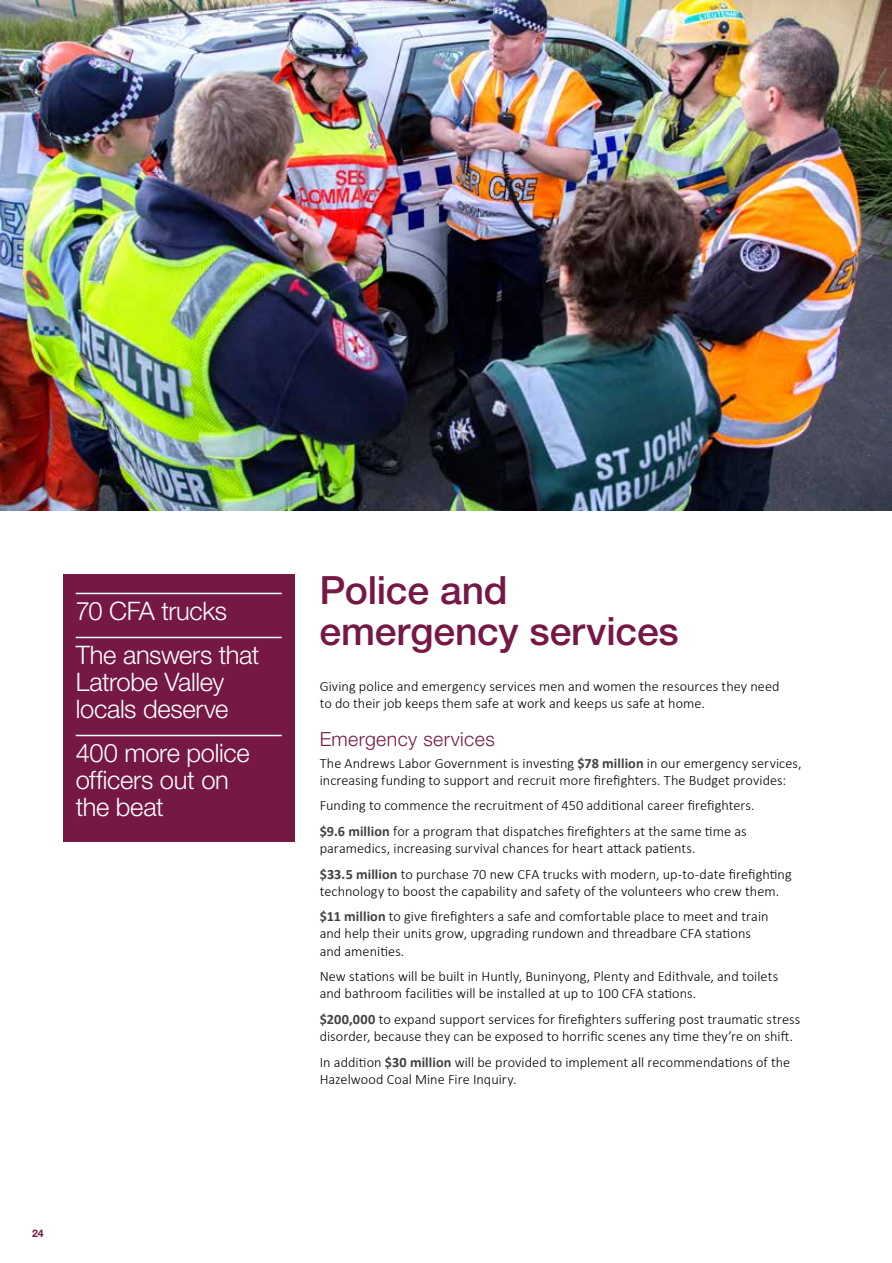
<style>
.page{position:relative;width:892px;height:1263px;background:#fff}
.page>*{position:absolute;margin:0;border:0;box-sizing:border-box;transform-origin:0 0}
.t1{font:500 39px/40.5px "Helvetica Neue";letter-spacing:-.005em;color:#761846}
.t2{font:300 25.5px/27px "Helvetica Neue";letter-spacing:-.015em;color:#fff}
.t3{font:300 19.5px "Helvetica Neue";letter-spacing:.02em;color:#761846}
.t4{font:300 14.25px/17.1px "Calibri";letter-spacing:.005em;color:#000}
.t5{font:700 10.5px "Helvetica Neue East A";color:#761846}
.s1{font-weight:700;color:#414042}
</style>
<div class="page">
<img style="left:0;top:0;width:891px;height:510px">
<div style="left:63px;top:574px;width:231px;height:267px;background:#761846"></div>
<hr style="left:76px;top:593px;width:205px;height:1px;background:#fff">
<hr style="left:76px;top:637px;width:205px;height:1px;background:#fff">
<hr style="left:76px;top:735px;width:205px;height:1px;background:#fff">
<h2 class="t2" style="left:76px;top:588px;width:185px;line-height:44px">70 CFA trucks<br>The answers that</h2>
<h2 class="t2" style="left:76px;top:668px;width:154px">Latrobe Valley locals deserve</h2>
<h2 class="t2" style="left:76px;top:739px;width:175px">400 more police officers out on the beat</h2>
<p class="t5" style="left:32px;top:1227px;width:13px">24</p>
<h1 class="t1" style="left:319px;top:570px;width:360px">Police and emergency services</h1>
<p class="t4" style="left:319px;top:677px;width:461px">Giving police and emergency services men and women the resources they need to do their job keeps them safe at work and keeps us safe at home.</p>
<h3 class="t3" style="left:319px;top:727px;width:176px">Emergency services</h3>
<p class="t4" style="left:319px;top:754px;width:483px">The Andrews Labor Government is investing <span class="s1">$78 million</span> in our emergency services, increasing funding to support and recruit more firefighters. The Budget provides:</p>
<p class="t4" style="left:319px;top:792px;width:436px;line-height:25.7px">Funding to commence the recruitment of 450 additional career firefighters. <span class="s1">$9.6 million</span> for a program that dispatches firefighters at the same time as</p>
<p class="t4" style="left:319px;top:835px;width:473px;line-height:25.7px">paramedics, increasing survival chances for heart attack patients.<br><span class="s1">$33.5 million</span> to purchase 70 new CFA trucks with modern, up-to-date firefighting</p>
<p class="t4" style="left:319px;top:877px;width:461px;line-height:25.7px">technology to boost the capability and safety of the volunteers who crew them. <span class="s1">$11 million</span> to give firefighters a safe and comfortable place to meet and train</p>
<p class="t4" style="left:319px;top:924px;width:432px">and help their units grow, upgrading rundown and threadbare CFA stations and amenities.</p>
<p class="t4" style="left:319px;top:967px;width:460px">New stations will be built in Huntly, Buninyong, Plenty and Edithvale, and toilets and bathroom facilities will be installed at up to 100 CFA stations.</p>
<p class="t4" style="left:319px;top:1010px;width:482px"><span class="s1">$200,000</span> to expand support services for firefighters suffering post traumatic stress disorder, because they can be exposed to horrific scenes any time they’re on shift.</p>
<p class="t4" style="left:319px;top:1052px;width:472px">In addition <span class="s1">$30 million</span> will be provided to implement all recommendations of the<br>Hazelwood Coal Mine Fire Inquiry.</p>
</div>
